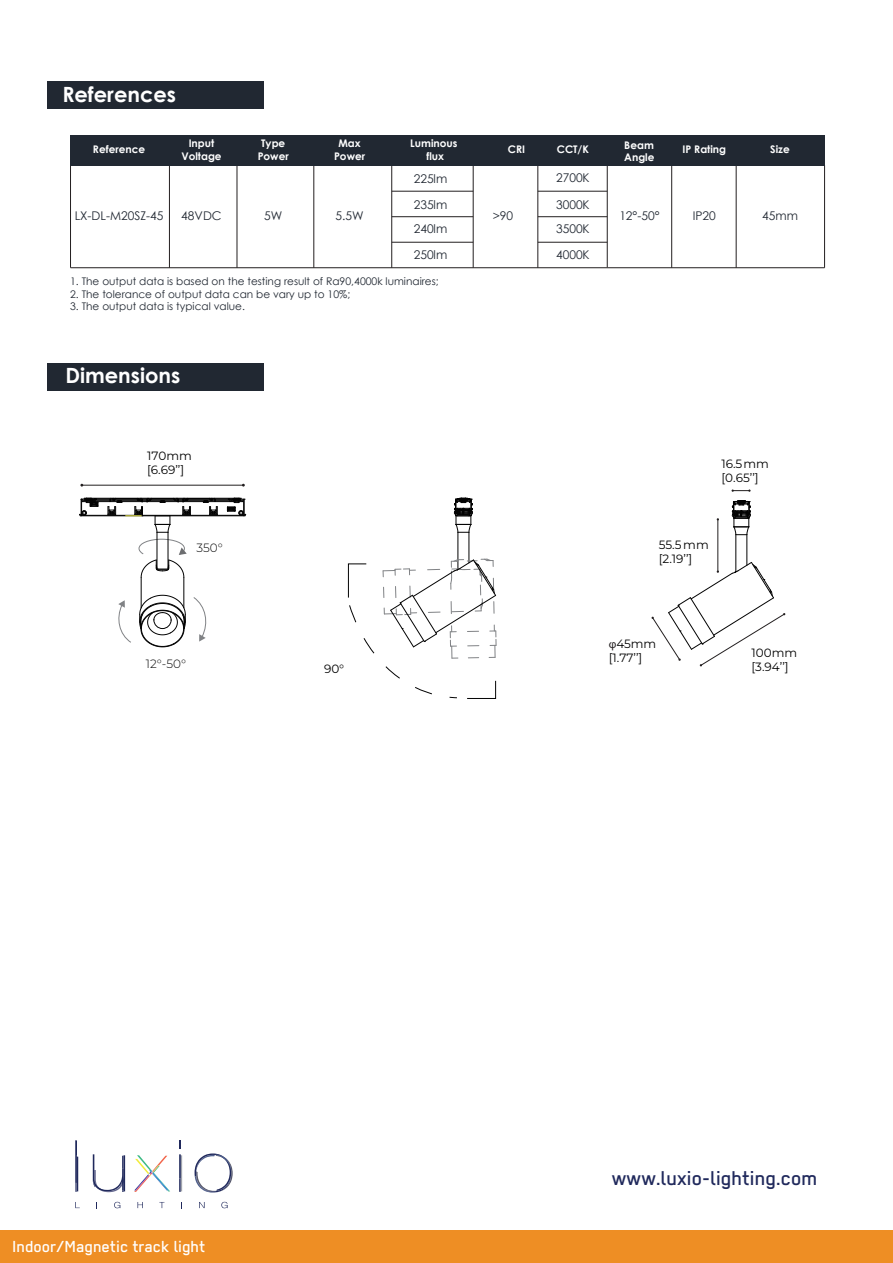
<style>
.page{position:relative;width:893px;height:1263px;background:#fff}
.page>*{position:absolute;margin:0;border:0;box-sizing:border-box;transform-origin:0 0}
.t1{font:500 22.5px "Regular";color:#20295c}
.t2{font:700 21px "Century Gothic";color:#fff}
.t3{font:500 18px "Regular";color:#fff}
.t4{font:12px/23.5px "Century Gothic";color:#212832}
.t5{font:12px/14.4px "Montserrat";color:#030303}
.t6{font:300 12px "Montserrat";color:#030303}
.t7{font:10.5px "Century Gothic";color:#212832}
.t8{font:700 10.5px/12.6px "Century Gothic";color:#fff;text-align:center}
.s1{font-family:"Myriad Pro";color:#231f20}
</style>
<div class="page">
<hr style="left:392px;top:216px;width:81px;height:1px;background:#231f20">
<hr style="left:392px;top:242px;width:81px;height:1px;background:#231f20">
<hr style="left:71px;top:267px;width:753px;height:1px;background:#231f20">
<hr style="left:392px;top:191px;width:81px;height:1px;background:#231f20">
<hr style="left:538px;top:191px;width:69px;height:1px;background:#231f20">
<hr style="left:538px;top:216px;width:69px;height:1px;background:#231f20">
<hr style="left:538px;top:242px;width:69px;height:1px;background:#231f20">
<hr style="left:169px;top:165px;width:1px;height:103px;background:#231f20">
<hr style="left:237px;top:165px;width:1px;height:103px;background:#231f20">
<hr style="left:313px;top:165px;width:1px;height:103px;background:#231f20">
<hr style="left:391px;top:165px;width:1px;height:103px;background:#231f20">
<hr style="left:473px;top:165px;width:1px;height:103px;background:#231f20">
<hr style="left:537px;top:165px;width:1px;height:103px;background:#231f20">
<hr style="left:607px;top:165px;width:1px;height:102px;background:#231f20">
<hr style="left:671px;top:165px;width:1px;height:103px;background:#231f20">
<hr style="left:736px;top:165px;width:1px;height:103px;background:#231f20">
<hr style="left:824px;top:165px;width:1px;height:103px;background:#231f20">
<hr style="left:70px;top:165px;width:1px;height:103px;background:#231f20">
<div style="left:70px;top:135px;width:754px;height:31px;background:#212832"></div>
<div style="left:47px;top:81px;width:217px;height:28px;background:#212832"></div>
<div style="left:0;top:1230px;width:892px;height:33px;background:#ee8e24"></div>
<div style="left:47px;top:363px;width:217px;height:28px;background:#212832"></div>
<svg style="left:137px;top:1202px;width:6px;height:6px"></svg>
<svg style="left:159px;top:1202px;width:5px;height:6px"></svg>
<svg style="left:199px;top:1202px;width:6px;height:6px"></svg>
<svg style="left:75px;top:1140px;width:3px;height:52px"></svg>
<svg style="left:93px;top:1154px;width:32px;height:38px"></svg>
<svg style="left:134px;top:1155px;width:36px;height:37px"></svg>
<svg style="left:179px;top:1140px;width:3px;height:52px"></svg>
<svg style="left:195px;top:1153px;width:38px;height:39px"></svg>
<svg style="left:114px;top:1202px;width:6px;height:6px"></svg>
<svg style="left:221px;top:1202px;width:7px;height:6px"></svg>
<hr style="left:736px;top:535px;width:1px;height:36px;background:#030303">
<hr style="left:747px;top:535px;width:1px;height:30px;background:#030303">
<svg style="left:732px;top:500px;width:19px;height:35px"></svg>
<hr style="left:718px;top:519px;width:1px;height:53px;background:#231f20">
<svg style="left:651px;top:562px;width:134px;height:105px"></svg>
<svg style="left:732px;top:489px;width:19px;height:3px"></svg>
<hr style="left:458px;top:532px;width:1px;height:37px;background:#030303">
<hr style="left:469px;top:532px;width:1px;height:31px;background:#030303">
<svg style="left:454px;top:498px;width:19px;height:35px"></svg>
<svg style="left:348px;top:559px;width:149px;height:140px"></svg>
<hr style="left:82px;top:485px;width:161px;height:1px;background:#231f20">
<hr style="left:141px;top:577px;width:1px;height:31px;background:#030303">
<hr style="left:184px;top:577px;width:1px;height:31px;background:#030303">
<svg style="left:139px;top:595px;width:47px;height:52px"></svg>
<svg style="left:79px;top:498px;width:167px;height:80px"></svg>
<svg style="left:193px;top:597px;width:14px;height:45px"></svg>
<svg style="left:118px;top:600px;width:13px;height:43px"></svg>
<h2 class="t2" style="left:62px;top:78px;width:115px">References</h2>
<p class="t8" style="left:93px;top:143px;width:54px">Reference</p>
<p class="t8" style="left:410px;top:136px;width:49px">Luminous flux</p>
<p class="t8" style="left:508px;top:143px;width:19px">CRI</p>
<p class="t8" style="left:557px;top:143px;width:34px">CCT/K</p>
<p class="t8" style="left:682px;top:143px;width:45px">IP Rating</p>
<p class="t8" style="left:181px;top:136px;width:42px">Input<br>Voltage</p>
<p class="t8" style="left:258px;top:136px;width:33px">Type<br>Power</p>
<p class="t8" style="left:334px;top:136px;width:33px">Max<br>Power</p>
<p class="t8" style="left:624px;top:138px;width:32px;text-align:left">Beam<br>Angle</p>
<p class="t8" style="left:770px;top:143px;width:21px">Size</p>
<p class="t4" style="left:556px;top:166px;width:35px">2700K</p>
<p class="t4" style="left:414px;top:166px;width:35px">225lm</p>
<p class="t4" style="left:414px;top:193px;width:35px">235lm<br>240lm</p>
<p class="t4" style="left:414px;top:242px;width:35px">250lm</p>
<p class="t4" style="left:556px;top:193px;width:35px">3000K</p>
<p class="t4" style="left:75px;top:204px;width:90px">LX-DL-M20SZ-45</p>
<p class="t4" style="left:181px;top:204px;width:42px">48VDC</p>
<p class="t4" style="left:493px;top:204px;width:22px">&gt;90</p>
<p class="t4" style="left:619px;top:204px;width:42px">12°-50°</p>
<p class="t4" style="left:693px;top:204px;width:25px">IP20</p>
<p class="t4" style="left:762px;top:204px;width:37px">45mm</p>
<p class="t4" style="left:264px;top:204px;width:20px">5W</p>
<p class="t4" style="left:336px;top:204px;width:30px">5.5W</p>
<p class="t4" style="left:556px;top:217px;width:35px">3500K</p>
<p class="t4" style="left:556px;top:242px;width:35px">4000K</p>
<p class="t7" style="left:70px;top:274px;width:370px">1. The output data is based on the testing result of Ra90,4000k luminaires;</p>
<p class="t7" style="left:70px;top:287px;width:282px">2. The tolerance of output data can be vary up to 10%;</p>
<p class="t7" style="left:70px;top:299px;width:176px">3. The output data is typical value.</p>
<h2 class="t2" style="left:65px;top:360px;width:117px">Dimensions</h2>
<p class="t5" style="left:147px;top:448px;width:46px">170mm [6.69’’]</p>
<p class="t6" style="left:197px;top:540px;width:28px">350°</p>
<p class="t6" style="left:146px;top:656px;width:42px">12°-50°</p>
<p class="t5" style="left:324px;top:662px;width:22px">90°</p>
<h3 class="t3" style="left:12px;top:1236px;width:195px">Indoor/Magnetic track light</h3>
<p class="t5" style="left:721px;top:456px;width:49px">16.5mm [0.65’’]</p>
<p class="t5" style="left:659px;top:537px;width:52px">55.5mm [2.19’’]</p>
<p class="t5" style="left:609px;top:636px;width:49px"><span class="s1">φ</span>45mm [1.77’’]</p>
<p class="t5" style="left:751px;top:645px;width:47px">100mm [3.94’’]</p>
<h1 class="t1" style="left:612px;top:1165px;width:207px">www.luxio-lighting.com</h1>
</div>
